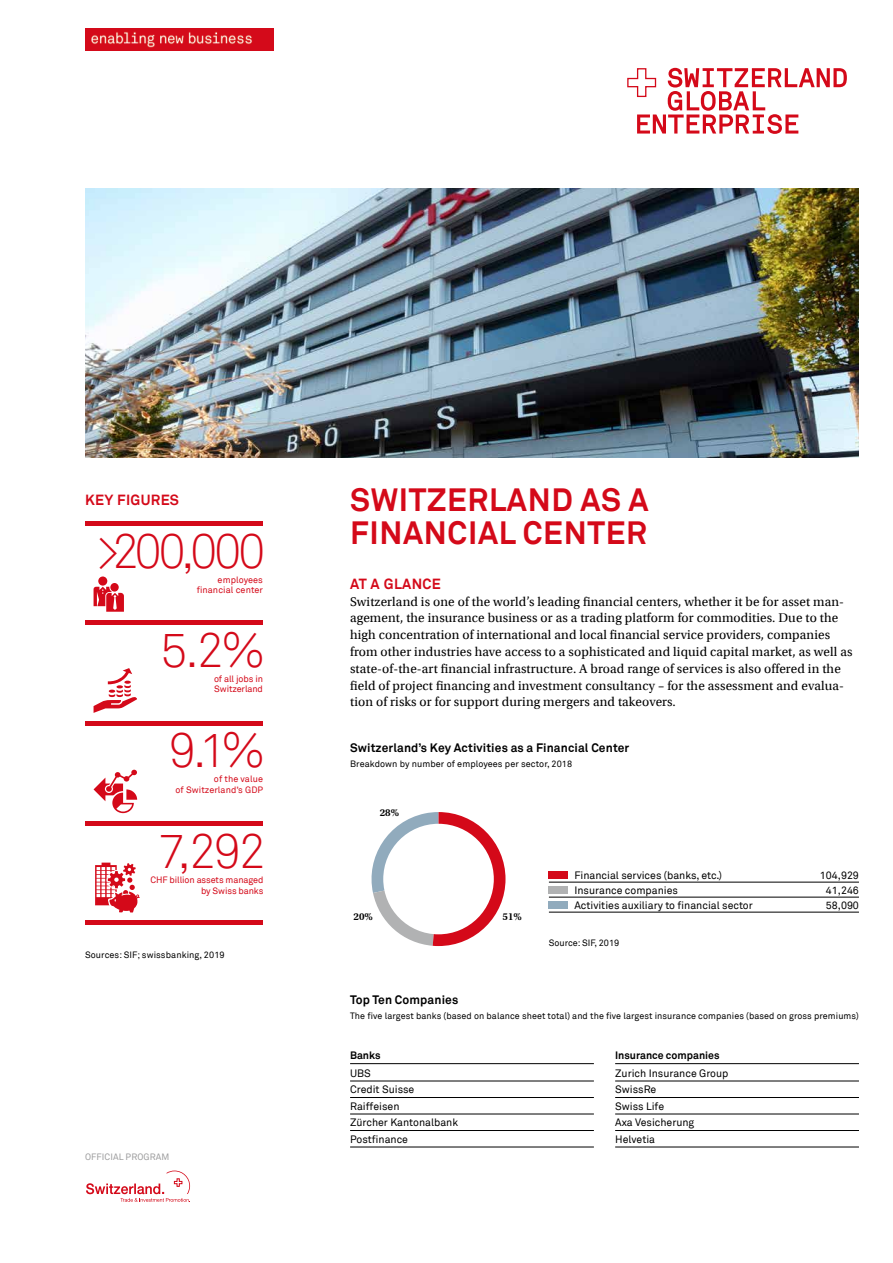
<style>
.page{position:relative;width:893px;height:1263px;background:#fff}
.page>*{position:absolute;margin:0;border:0;box-sizing:border-box;transform-origin:0 0}
.t1{font:48px "Akkurat S GE Light";letter-spacing:-.07em;color:#d40919}
.t2{font:31.5px/33.6px "Akkurat S GE Bold";letter-spacing:.02em;color:#d40919}
.t3{font:14.4px "Akkurat S GE Bold";letter-spacing:.02em;color:#d40919}
.t4{font:13.2px/16.8px "Utopia S GE Regular";letter-spacing:.01em;color:#000}
.t5{font:12px "Akkurat S GE Bold";letter-spacing:.01em;color:#000}
.t6{font:10.5px/16.5px "Akkurat S GE Regular";color:#000}
.t7{font:10.5px "Akkurat S GE Bold";color:#000}
.t8{font:10.5px "Utopia S GE Semibold";color:#000}
.t9{font:9px "Akkurat S GE Regular";letter-spacing:.01em;color:#000}
.t10{font:9px/10.5px "Akkurat S GE Regular";letter-spacing:-.01em;color:#d40919;text-align:right}
.t11{font:9px/10.5px "Akkurat S GE Regular";letter-spacing:.01em;color:#d40919;text-align:right}
.t12{font:9px "Akkurat S GE Regular";letter-spacing:.01em;color:#9c9c9d}
</style>
<div class="page">
<hr style="left:85px;top:620px;width:178px;height:4px;background:#d40919">
<div style="left:85px;top:521px;width:178px;height:5px;background:#d40919"></div>
<hr style="left:85px;top:822px;width:178px;height:4px;background:#d40919">
<div style="left:85px;top:920px;width:178px;height:5px;background:#d40919"></div>
<img style="left:85px;top:189px;width:774px;height:268px">
<hr style="left:85px;top:721px;width:178px;height:4px;background:#d40919">
<svg style="left:86px;top:1170px;width:104px;height:32px"></svg>
<img style="left:85px;top:29px;width:188px;height:22px">
<svg style="left:371px;top:812px;width:134px;height:134px"></svg>
<div style="left:383px;top:824px;width:111px;height:110px;background:#fff;border-radius:50%"></div>
<hr style="left:549px;top:882px;width:310px;height:1px;background:#000">
<hr style="left:549px;top:897px;width:310px;height:1px;background:#000">
<hr style="left:549px;top:912px;width:310px;height:1px;background:#000">
<div style="left:549px;top:871px;width:19px;height:8px;background:#d40919"></div>
<div style="left:549px;top:886px;width:19px;height:8px;background:#b1b2b3"></div>
<div style="left:549px;top:901px;width:19px;height:8px;background:#91abbd"></div>
<hr style="left:350px;top:1063px;width:244px;height:1px;background:#000">
<hr style="left:350px;top:1081px;width:244px;height:1px;background:#000">
<hr style="left:350px;top:1097px;width:244px;height:1px;background:#000">
<hr style="left:350px;top:1114px;width:244px;height:1px;background:#000">
<hr style="left:350px;top:1130px;width:244px;height:1px;background:#000">
<hr style="left:350px;top:1147px;width:244px;height:1px;background:#000">
<hr style="left:615px;top:1063px;width:244px;height:1px;background:#000">
<hr style="left:615px;top:1081px;width:244px;height:1px;background:#000">
<hr style="left:615px;top:1097px;width:244px;height:1px;background:#000">
<hr style="left:615px;top:1114px;width:244px;height:1px;background:#000">
<hr style="left:615px;top:1130px;width:244px;height:1px;background:#000">
<hr style="left:615px;top:1147px;width:244px;height:1px;background:#000">
<svg style="left:627px;top:68px;width:220px;height:66px"></svg>
<div style="left:98px;top:576px;width:9px;height:10px;background:#d40919;border-radius:50%"></div>
<svg style="left:94px;top:583px;width:30px;height:29px"></svg>
<svg style="left:94px;top:668px;width:43px;height:45px"></svg>
<svg style="left:94px;top:770px;width:43px;height:43px"></svg>
<svg style="left:95px;top:863px;width:45px;height:50px"></svg>
<p class="t3" style="left:85px;top:489px;width:95px">KEY FIGURES</p>
<h1 class="t1" style="left:96px;top:518px;width:171px">&gt;200,000</h1>
<p class="t11" style="left:197px;top:574px;width:68px">employees financial center</p>
<h1 class="t1" style="left:160px;top:617px;width:107px">5.2%</h1>
<p class="t10" style="left:214px;top:673px;width:50px;text-align:left">of all jobs in<br>Switzerland</p>
<h1 class="t1" style="left:169px;top:718px;width:98px">9.1%</h1>
<p class="t10" style="left:176px;top:774px;width:89px">of the value<br>of Switzerland’s GDP</p>
<h1 class="t1" style="left:159px;top:818px;width:108px">7,292</h1>
<p class="t10" style="left:151px;top:875px;width:114px">CHF billion assets managed by Swiss banks</p>
<p class="t9" style="left:85px;top:949px;width:141px">Sources: SIF; swissbanking, 2019</p>
<p class="t12" style="left:85px;top:1150px;width:86px">OFFICIAL PROGRAM</p>
<h2 class="t2" style="left:350px;top:482px;width:300px">SWITZERLAND AS A<br>FINANCIAL CENTER</h2>
<p class="t3" style="left:350px;top:573px;width:92px">AT A GLANCE</p>
<p class="t4" style="left:350px;top:592px;width:504px">Switzerland is one of the world’s leading financial centers, whether it be for asset man&shy;agement, the insurance business or as a trading platform for commodities. Due to the high concentration of international and local financial service providers, companies from other industries have access to a sophisticated and liquid capital market, as well as state-of-the-art financial infrastructure. A broad range of services is also offered in the field of project financing and investment consultancy – for the assessment and evalua&shy;tion of risks or for support during mergers and takeovers.</p>
<p class="t5" style="left:350px;top:739px;width:281px">Switzerland’s Key Activities as a Financial Center</p>
<p class="t9" style="left:350px;top:757px;width:224px">Breakdown by number of employees per sector, 2018</p>
<p class="t8" style="left:380px;top:805px;width:21px">28%</p>
<p class="t8" style="left:354px;top:908px;width:21px">20%</p>
<p class="t8" style="left:503px;top:908px;width:21px">51%</p>
<p class="t6" style="left:574px;top:866px;width:149px">Financial services (banks, etc.)</p>
<p class="t6" style="left:820px;top:866px;width:40px">104,929</p>
<p class="t6" style="left:574px;top:881px;width:105px">Insurance companies</p>
<p class="t6" style="left:826px;top:881px;width:35px">41,246</p>
<p class="t6" style="left:574px;top:896px;width:180px">Activities auxiliary to financial sector</p>
<p class="t6" style="left:826px;top:896px;width:35px">58,090</p>
<p class="t9" style="left:549px;top:936px;width:72px">Source: SIF, 2019</p>
<p class="t5" style="left:350px;top:991px;width:110px">Top Ten Companies</p>
<p class="t9" style="left:350px;top:1009px;width:510px">The five largest banks (based on balance sheet total) and the five largest insurance companies (based on gross premiums)</p>
<p class="t7" style="left:350px;top:1048px;width:32px">Banks</p>
<p class="t6" style="left:350px;top:1064px;width:110px">UBS<br>Credit Suisse<br>Raiffeisen<br>Zürcher Kantonalbank<br>Postfinance</p>
<p class="t7" style="left:615px;top:1048px;width:106px">Insurance companies</p>
<p class="t6" style="left:615px;top:1064px;width:115px">Zurich Insurance Group<br>SwissRe<br>Swiss Life<br>Axa Vesicherung<br>Helvetia</p>
</div>
